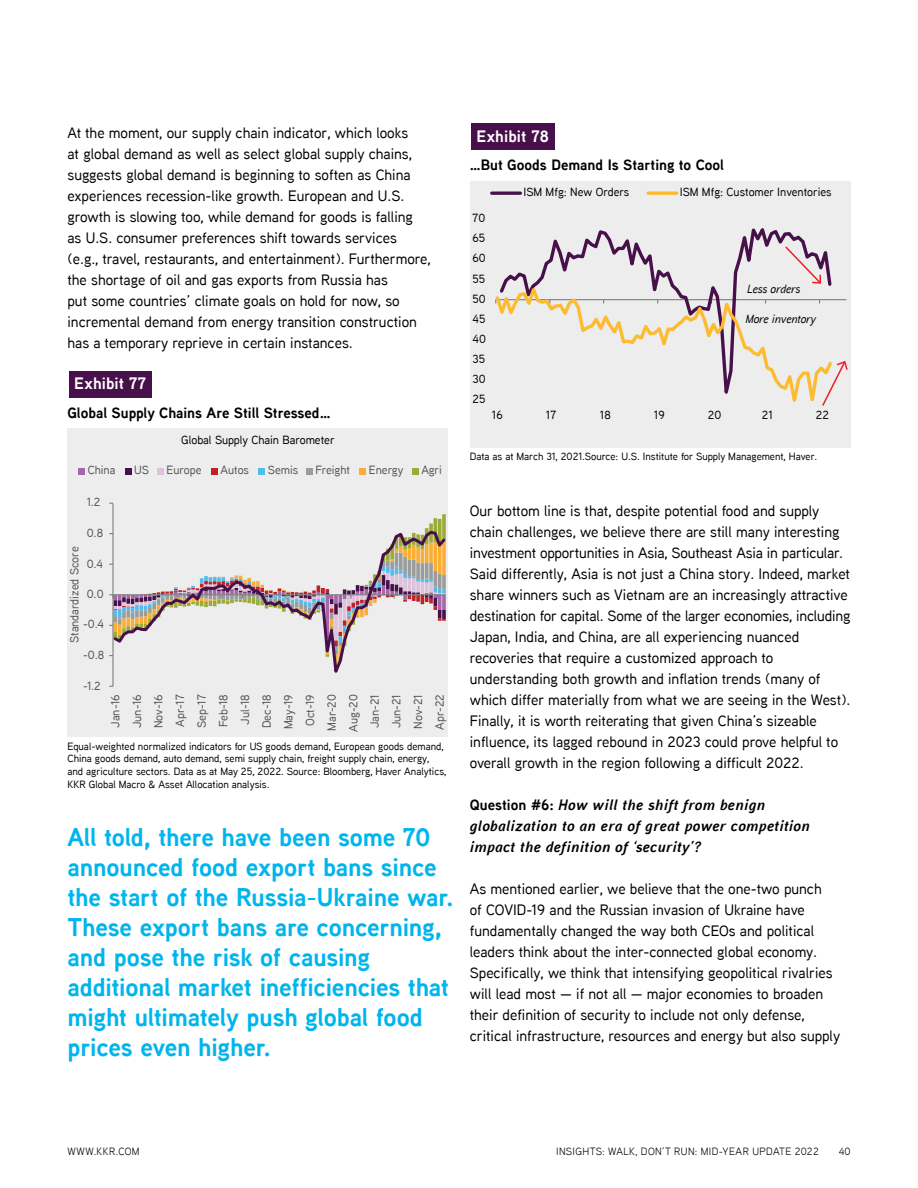
<style>
.page{position:relative;width:918px;height:1188px;background:#fff}
.page>*{position:absolute;margin:0;border:0;box-sizing:border-box;transform-origin:0 0}
.t1{font:700 25.5px/30px "Aaux Next";letter-spacing:-.01em;color:#00b5ec}
.t2{font:700 16.5px "Aaux Next";letter-spacing:.01em;color:#fff}
.t3{font:500 15px/21px "Aaux Next";color:#000}
.t4{font:italic 700 15px/21px "Aaux Next";letter-spacing:.03em;color:#000}
.t5{font:700 15px "Aaux Next";color:#000}
.t6{font:500 11.85px/21.6px "Aaux Next";color:#515455;text-align:center}
.t7{font:500 11.85px "Aaux Next";color:#000}
.t8{font:italic 500 11.85px "Aaux Next";color:#000003}
.t9{font:500 10.5px/12.6px "Aaux Next";color:#000}
.t10{font:10.5px "Aaux Next";letter-spacing:.035em;color:#000}
.s1{font-style:normal}
</style>
<div class="page">
<div style="left:68px;top:429px;width:380px;height:308px;background:#ededed"></div>
<div style="left:69px;top:371px;width:83px;height:26px;background:#48104a"></div>
<svg style="left:429px;top:524px;width:4px;height:5px"></svg>
<hr style="left:434px;top:518px;width:3px;height:24px;background:#9aab38">
<hr style="left:438px;top:519px;width:3px;height:26px;background:#9aab38">
<svg style="left:442px;top:514px;width:4px;height:15px"></svg>
<hr style="left:112px;top:503px;width:2px;height:183px;background:#7c807f">
<svg style="left:111px;top:529px;width:335px;height:154px"></svg>
<div style="left:78px;top:468px;width:7px;height:6px;background:#a766aa"></div>
<div style="left:125px;top:468px;width:7px;height:6px;background:#48104a"></div>
<div style="left:157px;top:468px;width:7px;height:6px;background:#dec1dc"></div>
<div style="left:211px;top:468px;width:7px;height:6px;background:#c12026"></div>
<svg style="left:259px;top:468px;width:6px;height:6px"></svg>
<div style="left:306px;top:468px;width:7px;height:6px;background:#9a9d9e"></div>
<svg style="left:360px;top:468px;width:6px;height:6px"></svg>
<div style="left:412px;top:468px;width:7px;height:6px;background:#9aab38"></div>
<div style="left:470px;top:181px;width:380px;height:266px;background:#ededed"></div>
<div style="left:471px;top:123px;width:83px;height:27px;background:#48104a"></div>
<svg style="left:552px;top:228px;width:254px;height:17px"></svg>
<hr style="left:492px;top:192px;width:28px;height:3px;background:#48104a">
<hr style="left:648px;top:192px;width:29px;height:3px;background:#fdbb30">
<svg style="left:495px;top:245px;width:353px;height:161px"></svg>
<p class="t3" style="left:68px;top:122px;width:365px">At the moment, our supply chain indicator, which looks<br>at global demand as well as select global supply chains, suggests global demand is beginning to soften as China experiences recession-like growth. European and U.S. growth is slowing too, while demand for goods is falling<br>as U.S. consumer preferences shift towards services (e.g., travel, restaurants, and entertainment). Furthermore, the shortage of oil and gas exports from Russia has<br>put some countries’ climate goals on hold for now, so incremental demand from energy transition construction has a temporary reprieve in certain instances.</p>
<p class="t2" style="left:74px;top:372px;width:74px">Exhibit 77</p>
<p class="t5" style="left:68px;top:402px;width:265px">Global Supply Chains Are Still Stressed…</p>
<p class="t7" style="left:181px;top:432px;width:155px">Global Supply Chain Barometer</p>
<p class="t6" style="left:88px;top:459px;width:29px">China</p>
<p class="t6" style="left:134px;top:459px;width:16px">US</p>
<p class="t6" style="left:167px;top:459px;width:36px">Europe</p>
<p class="t6" style="left:221px;top:459px;width:30px">Autos</p>
<p class="t6" style="left:268px;top:459px;width:32px">Semis</p>
<p class="t6" style="left:315px;top:459px;width:36px">Freight</p>
<p class="t6" style="left:369px;top:459px;width:36px">Energy</p>
<p class="t6" style="left:421px;top:459px;width:22px">Agri</p>
<p class="t6" style="left:87px;top:491px;width:15px">1.2</p>
<p class="t6" style="left:87px;top:522px;width:18px">0.8</p>
<p class="t6" style="left:63px;top:643px;width:98px;rotate:-90deg">Standardized Score</p>
<p class="t6" style="left:87px;top:552px;width:18px">0.4</p>
<p class="t6" style="left:87px;top:583px;width:18px">0.0</p>
<p class="t6" style="left:83px;top:613px;width:22px">-0.4</p>
<p class="t6" style="left:83px;top:644px;width:23px">-0.8</p>
<p class="t6" style="left:83px;top:674px;width:19px">-1.2</p>
<p class="t6" style="left:104px;top:732px;width:39px;rotate:-90deg">Jan-16<br>Jun-16<br>Nov-16<br>Apr-17<br>Sep-17<br>Feb-18<br>Jul-18<br>Dec-18<br>May-19<br>Oct-19<br>Mar-20<br>Aug-20<br>Jan-21<br>Jun-21<br>Nov-21<br>Apr-22</p>
<p class="t9" style="left:68px;top:740px;width:380px">Equal-weighted normalized indicators for US goods demand, European goods demand, China goods demand, auto demand, semi supply chain, freight supply chain, energy, and agriculture sectors. Data as at May 25, 2022. Source: Bloomberg, Haver Analytics, KKR Global Macro &amp; Asset Allocation analysis.</p>
<p class="t1" style="left:68px;top:821px;width:388px">All told, there have been some 70 announced food export bans since the start of the Russia-Ukraine war.<br>These export bans are concerning, and pose the risk of causing additional market inefficiencies that might ultimately push global food prices even higher.</p>
<p class="t2" style="left:477px;top:124px;width:74px">Exhibit 78</p>
<p class="t5" style="left:470px;top:154px;width:256px">…But Goods Demand Is Starting to Cool</p>
<p class="t7" style="left:473px;top:210px;width:14px">70</p>
<p class="t7" style="left:473px;top:230px;width:14px">65</p>
<p class="t7" style="left:473px;top:250px;width:15px">60</p>
<p class="t7" style="left:473px;top:270px;width:14px">55</p>
<p class="t7" style="left:473px;top:291px;width:15px">50</p>
<p class="t7" style="left:473px;top:311px;width:14px">45</p>
<p class="t7" style="left:473px;top:331px;width:15px">40</p>
<p class="t7" style="left:473px;top:351px;width:14px">35</p>
<p class="t7" style="left:473px;top:371px;width:15px">30</p>
<p class="t7" style="left:473px;top:391px;width:14px">25</p>
<p class="t7" style="left:523px;top:184px;width:107px">ISM Mfg: New Orders</p>
<p class="t7" style="left:680px;top:184px;width:153px">ISM Mfg: Customer Inventories</p>
<p class="t8" style="left:747px;top:281px;width:55px">Less orders</p>
<p class="t8" style="left:745px;top:311px;width:72px">More inventory</p>
<p class="t7" style="left:492px;top:407px;width:12px">16</p>
<p class="t7" style="left:546px;top:407px;width:12px">17</p>
<p class="t7" style="left:600px;top:407px;width:12px">18</p>
<p class="t7" style="left:654px;top:407px;width:12px">19</p>
<p class="t7" style="left:708px;top:407px;width:15px">20</p>
<p class="t7" style="left:762px;top:407px;width:12px">21</p>
<p class="t7" style="left:816px;top:407px;width:15px">22</p>
<p class="t9" style="left:470px;top:450px;width:349px">Data as at March 31, 2021.Source: U.S. Institute for Supply Management, Haver.</p>
<p class="t3" style="left:470px;top:500px;width:382px">Our bottom line is that, despite potential food and supply chain challenges, we believe there are still many interesting investment opportunities in Asia, Southeast Asia in particular.<br>Said differently, Asia is not just a China story. Indeed, market share winners such as Vietnam are an increasingly attractive destination for capital. Some of the larger economies, including Japan, India, and China, are all experiencing nuanced recoveries that require a customized approach to understanding both growth and inflation trends (many of which differ materially from what we are seeing in the West).<br>Finally, it is worth reiterating that given China’s sizeable influence, its lagged rebound in 2023 could prove helpful to overall growth in the region following a difficult 2022.</p>
<p class="t4" style="left:470px;top:794px;width:341px"><span class="s1">Question #6:</span> How will the shift from benign globalization to an era of great power competition impact the definition of ‘security’?</p>
<p class="t3" style="left:470px;top:878px;width:372px">As mentioned earlier, we believe that the one-two punch<br>of COVID-19 and the Russian invasion of Ukraine have fundamentally changed the way both CEOs and political leaders think about the inter-connected global economy.<br>Specifically, we think that intensifying geopolitical rivalries will lead most — if not all — major economies to broaden their definition of security to include not only defense, critical infrastructure, resources and energy but also supply</p>
<p class="t10" style="left:68px;top:1144px;width:74px">WWW.KKR.COM</p>
<p class="t10" style="left:556px;top:1144px;width:264px">INSIGHTS: WALK, DON’T RUN: MID-YEAR UPDATE 2022</p>
<p class="t10" style="left:839px;top:1144px;width:13px">40</p>
</div>
